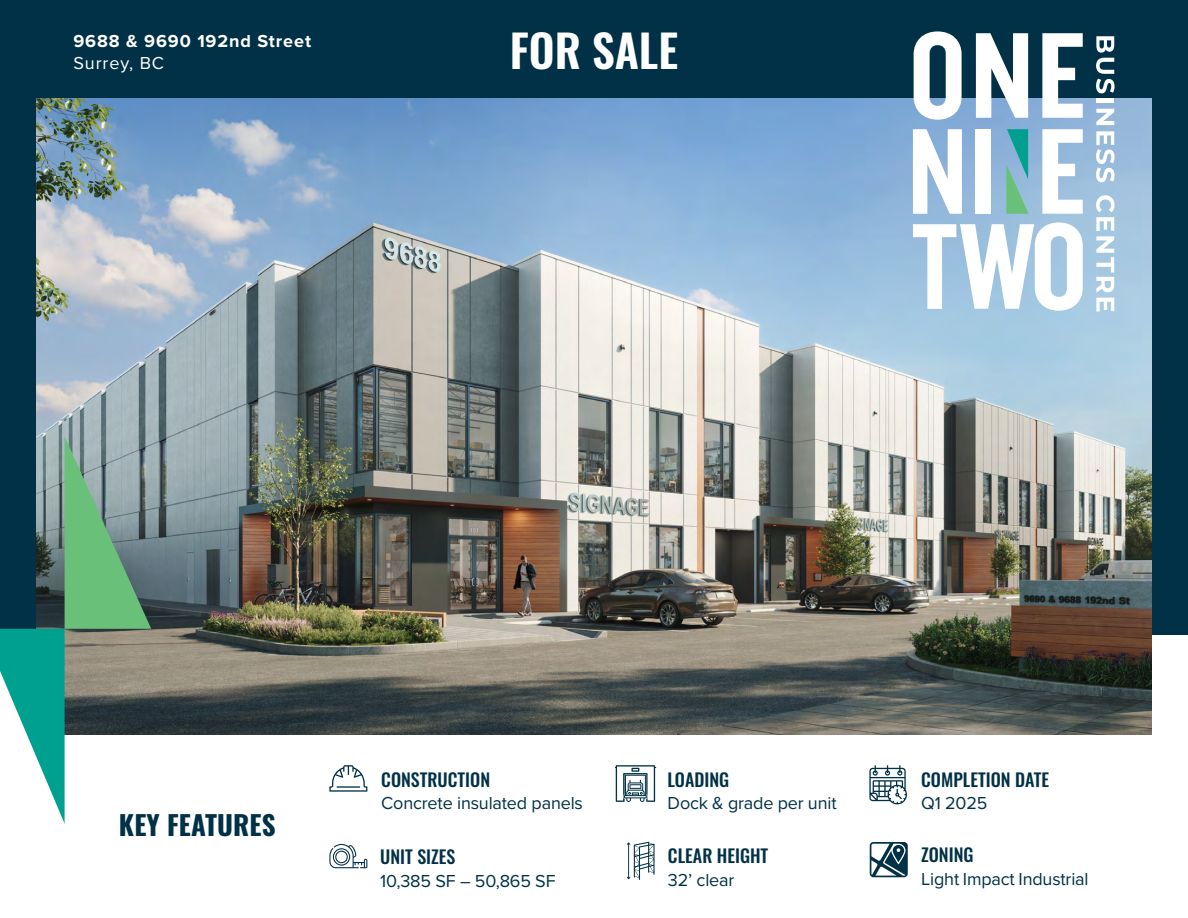
<style>
.page{position:relative;width:1188px;height:918px;background:#fff}
.page>*{position:absolute;margin:0;border:0;box-sizing:border-box;transform-origin:0 0}
.t1{font:600 45px "Oswald";color:#fff}
.t2{font:700 27px "Oswald";letter-spacing:.005em;color:#003146}
.t3{font:18px "Proxima Nova";letter-spacing:-.01em;color:#003146}
.t4{font:500 18px "Oswald";color:#003146}
.t5{font:700 18px "Proxima Nova";letter-spacing:.05em;color:#fff}
.t6{font:18px "Proxima Nova";letter-spacing:.05em;color:#fff}
</style>
<div class="page">
<div style="left:0;top:0;width:1188px;height:647px;background:#003146"></div>
<div style="left:0;top:635px;width:1188px;height:283px;background:#fff"></div>
<img style="left:36px;top:98px;width:1116px;height:637px">
<svg style="left:329px;top:765px;width:38px;height:27px"></svg>
<svg style="left:329px;top:844px;width:38px;height:24px"></svg>
<svg style="left:870px;top:842px;width:37px;height:35px"></svg>
<svg style="left:869px;top:765px;width:38px;height:40px"></svg>
<svg style="left:627px;top:842px;width:28px;height:38px"></svg>
<svg style="left:616px;top:765px;width:39px;height:37px"></svg>
<svg style="left:976px;top:33px;width:52px;height:85px"></svg>
<svg style="left:1096px;top:36px;width:19px;height:57px"></svg>
<hr style="left:1096px;top:98px;width:18px;height:4px;background:#fff">
<svg style="left:1096px;top:109px;width:18px;height:16px"></svg>
<svg style="left:1096px;top:131px;width:19px;height:51px"></svg>
<svg style="left:1096px;top:195px;width:19px;height:116px;background:#ccdfed"></svg>
<svg style="left:914px;top:31px;width:48px;height:89px"></svg>
<svg style="left:1042px;top:33px;width:41px;height:85px"></svg>
<svg style="left:913px;top:129px;width:49px;height:85px;background:#e0eaf4"></svg>
<div style="left:976px;top:129px;width:15px;height:85px;background:#fff"></div>
<svg style="left:1042px;top:129px;width:41px;height:85px;background:#d9e6f2"></svg>
<svg style="left:913px;top:222px;width:170px;height:89px;background:#d2e3f0"></svg>
<svg style="left:1006px;top:129px;width:23px;height:85px;background:#5eb2aa"></svg>
<svg style="left:0;top:436px;width:151px;height:388px"></svg>
<p class="t5" style="left:73px;top:27px;width:239px">9688 &amp; 9690 192nd Street</p>
<p class="t6" style="left:73px;top:50px;width:92px">Surrey, BC</p>
<h1 class="t1" style="left:510px;top:27px;width:170px">FOR SALE</h1>
<h2 class="t2" style="left:119px;top:811px;width:158px">KEY FEATURES</h2>
<p class="t4" style="left:381px;top:770px;width:110px">CONSTRUCTION</p>
<p class="t3" style="left:381px;top:790px;width:203px">Concrete insulated panels</p>
<p class="t4" style="left:380px;top:847px;width:77px">UNIT SIZES</p>
<p class="t3" style="left:380px;top:867px;width:177px">10,385 SF – 50,865 SF</p>
<p class="t4" style="left:668px;top:770px;width:63px">LOADING</p>
<p class="t3" style="left:668px;top:790px;width:171px">Dock &amp; grade per unit</p>
<p class="t4" style="left:668px;top:846px;width:102px">CLEAR HEIGHT</p>
<p class="t3" style="left:668px;top:866px;width:68px">32’ clear</p>
<p class="t4" style="left:921px;top:770px;width:129px">COMPLETION DATE</p>
<p class="t3" style="left:921px;top:790px;width:68px">Q1 2025</p>
<p class="t4" style="left:921px;top:845px;width:54px">ZONING</p>
<p class="t3" style="left:921px;top:865px;width:169px">Light Impact Industrial</p>
</div>
